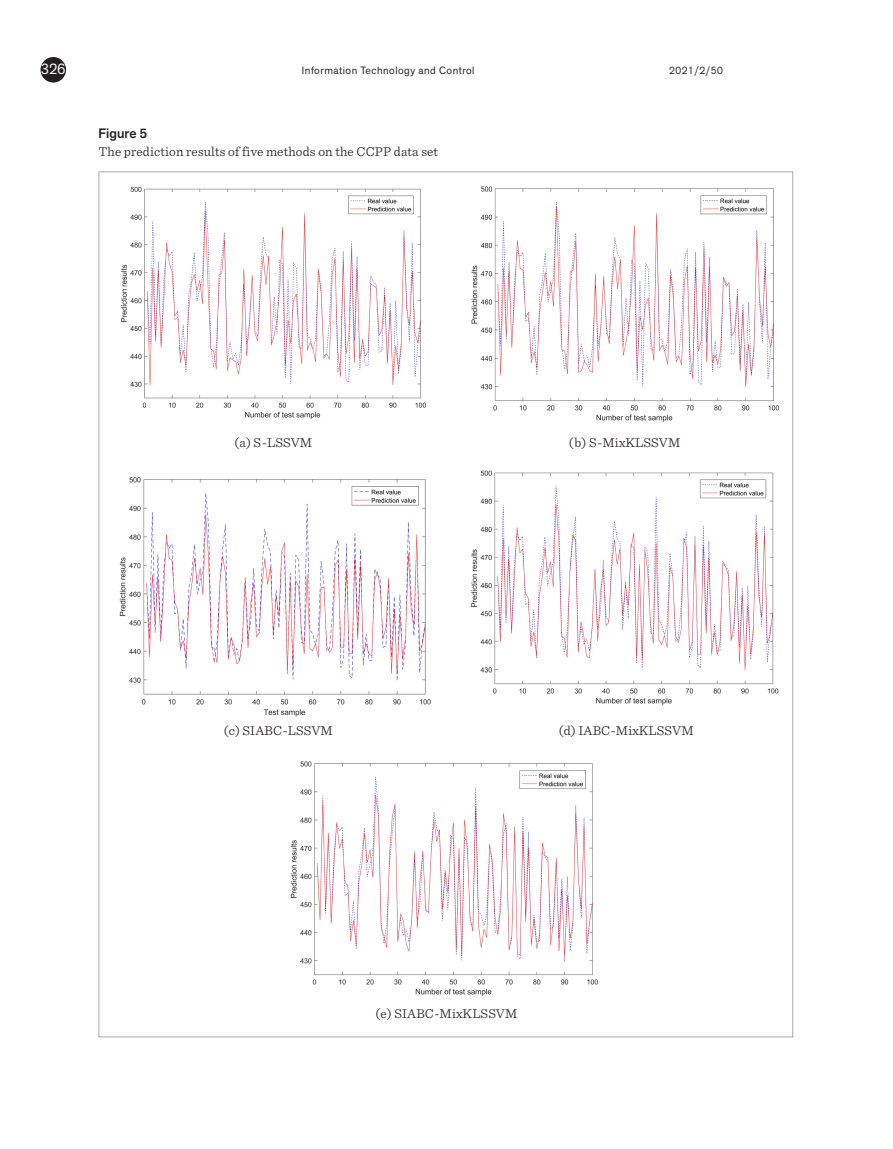
<style>
.page{position:relative;width:893px;height:1149px;background:#fff}
.page>*{position:absolute;margin:0;border:0;box-sizing:border-box;transform-origin:0 0}
.t1{font:15px "Akzid Grtsk Next";color:#fff}
.Pav_pavadin{font:300 13.5px "Sentinel";letter-spacing:.01em;color:#231f20}
.Pav_nr{font:500 13.5px "Akzid Grtsk Next";color:#231f20}
.t2{font:10.5px "Akzid Grtsk Next";letter-spacing:.05em;color:#231f20}
</style>
<div class="page">
<div style="left:41px;top:57px;width:25px;height:25px;background:#231f20;border-radius:50%"></div>
<img style="left:471px;top:470px;width:308px;height:235px">
<img style="left:290px;top:761px;width:308px;height:235px">
<img style="left:121px;top:186px;width:305px;height:233px">
<img style="left:471px;top:186px;width:308px;height:236px">
<img style="left:119px;top:477px;width:312px;height:240px">
<p class="t1" style="left:41px;top:59px;width:26px">326</p>
<p class="t2" style="left:302px;top:63px;width:174px">Information Technology and Control</p>
<p class="t2" style="left:669px;top:63px;width:55px">2021/2/50</p>
<p class="Pav_nr" style="left:98px;top:124px;width:50px">Figure 5</p>
<p class="Pav_pavadin" style="left:98px;top:141px;width:341px">The prediction results of five methods on the CCPP data set</p>
<p class="Pav_pavadin" style="left:235px;top:433px;width:79px">(a) S-LSSVM</p>
<p class="Pav_pavadin" style="left:569px;top:433px;width:113px">(b) S-MixKLSSVM</p>
<p class="Pav_pavadin" style="left:224px;top:720px;width:111px">(c) SIABC-LSSVM</p>
<p class="Pav_pavadin" style="left:559px;top:720px;width:137px">(d) IABC-MixKLSSVM</p>
<p class="Pav_pavadin" style="left:375px;top:1003px;width:143px">(e) SIABC-MixKLSSVM</p>
</div>
